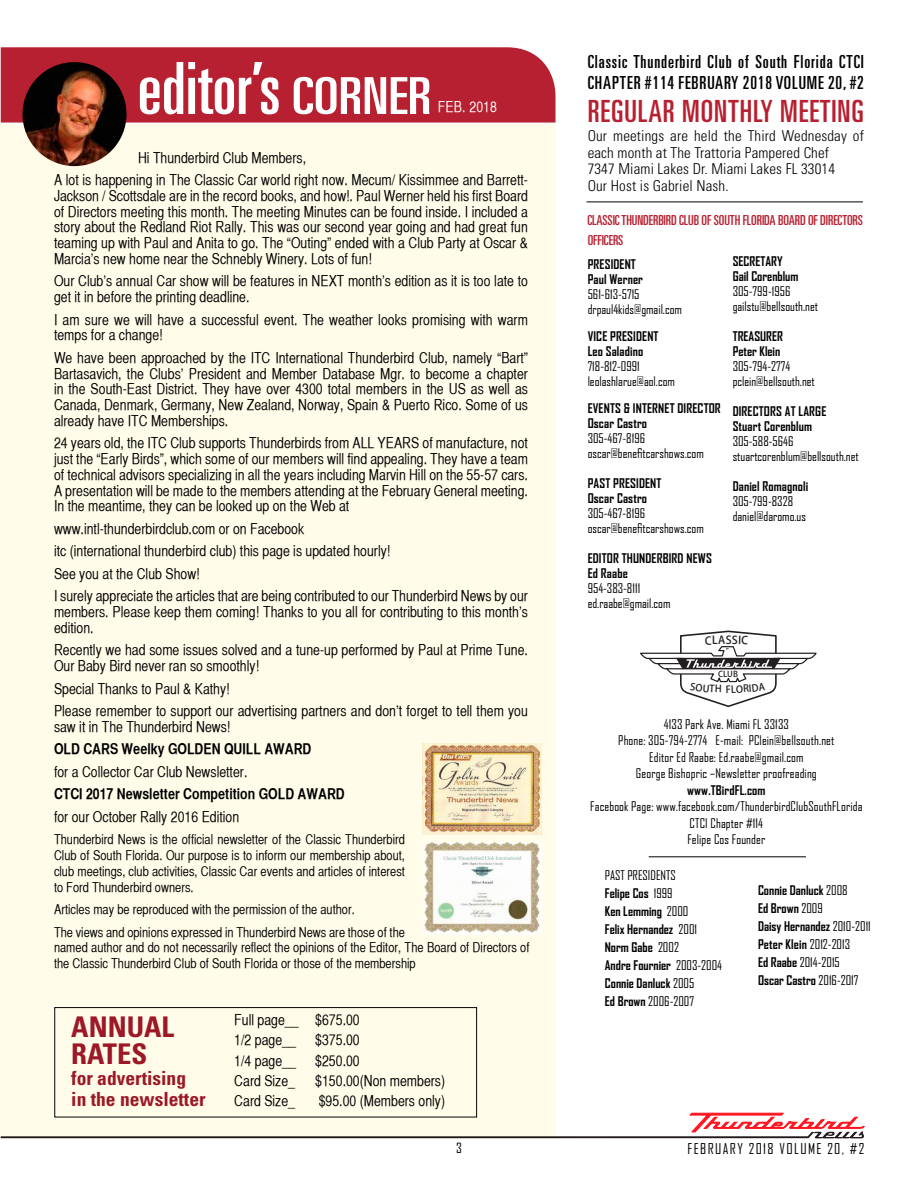
<style>
.page{position:relative;width:918px;height:1188px;background:#fff}
.page>*{position:absolute;margin:0;border:0;box-sizing:border-box;transform-origin:0 0}
.t1{font:ultra-condensed 72px "Univers";color:#fff}
.t2{font:ultra-condensed 30.6px "Univers";letter-spacing:.03em;color:#b72030}
.t3{font:700 condensed 28.5px/27px "Univers";color:#9d1826}
.t4{font:700 condensed 19.5px/21px "Univers";color:#9d1826}
.t5{font:ultra-condensed 18px/21px "Univers";letter-spacing:.05em;color:#000}
.t6{font:15px/15.8px "Helvetica CY Plain";color:#000}
.t7{font:300 condensed 15px/16.5px "Univers";letter-spacing:.01em;color:#000}
.t8{font:15px "Helvetica CY Bold";color:#000}
.t9{font:15px "Helvetica CY Plain";letter-spacing:.01em;color:#fff}
.t10{font:14.25px "Agency FB";letter-spacing:.1em;color:#000}
.t11{font:ultra-condensed 13.8px "Univers";letter-spacing:-.005em;color:#b72030}
.t12{font:13.5px/15.8px "Helvetica CY Plain";color:#000}
.t13{font:13.5px "Agency FB";color:#000}
.t14{font:12.75px/15px "Agency FB";color:#000}
.t15{font:700 12.75px/18px "Agency FB";letter-spacing:.01em;color:#000}
.t16{font:10.95px "Koz Go Pro Medium 90 pv RKSJ H";color:#231f20}
.t17{font:8.1px "Koz Go Pro Medium 90 pv RKSJ H";color:#231f20}
.s1{font-size:51px}
.s2{font-weight:400}
</style>
<div class="page">
<div style="left:1px;top:124px;width:555px;height:1014px;background:#fffde9"></div>
<div style="left:1px;top:47px;width:555px;height:76px;background:#b72030"></div>
<hr style="left:587px;top:202px;width:276px;height:1px;background:#000">
<hr style="left:649px;top:856px;width:157px;height:1px;background:#000">
<svg style="left:1px;top:1113px;width:864px;height:25px"></svg>
<img style="left:22px;top:62px;width:105px;height:104px;border-radius:52px">
<img style="left:423px;top:842px;width:118px;height:93px">
<img style="left:422px;top:743px;width:119px;height:92px">
<div style="left:54px;top:1007px;width:423px;height:110px;border:1px solid #050304"></div>
<svg style="left:640px;top:631px;width:177px;height:76px"></svg>
<h1 class="t1" style="left:138px;top:47px;width:295px">editor’s <span class="s1">CORNER</span></h1>
<p class="t9" style="left:438px;top:98px;width:61px">FEB. 2018</p>
<p class="t6" style="left:54px;top:146px;width:475px;line-height:22.5px;text-indent:84px">Hi Thunderbird Club Members,<br>A lot is happening in The Classic Car world right now. Mecum/ Kissimmee and Barrett-</p>
<p class="t6" style="left:54px;top:188px;width:476px;text-align:justify">Jackson / Scottsdale are in the record books, and how!. Paul Werner held his first Board of Directors meeting this month. The meeting Minutes can be found inside. I included a story about the Redland Riot Rally. This was our second year going and had great fun teaming up with Paul and Anita to go. The “Outing” ended with a Club Party at Oscar &amp; Marcia’s new home near the Schnebly Winery. Lots of fun!</p>
<p class="t6" style="left:54px;top:273px;width:475px">Our Club’s annual Car show will be features in NEXT month’s edition as it is too late to get it in before the printing deadline.</p>
<p class="t6" style="left:54px;top:311px;width:476px">I am sure we will have a successful event. The weather looks promising with warm temps for a change!</p>
<p class="t6" style="left:54px;top:350px;width:475px;text-align:justify">We have been approached by the ITC International Thunderbird Club, namely “Bart” Bartasavich, the Clubs’ President and Member Database Mgr. to become a chapter in the South-East District. They have over 4300 total members in the US as well as Canada, Denmark, Germany, New Zealand, Norway, Spain &amp; Puerto Rico. Some of us already have ITC Memberships.</p>
<p class="t6" style="left:54px;top:435px;width:475px;text-align:justify">24 years old, the ITC Club supports Thunderbirds from ALL YEARS of manufacture, not just the “Early Birds”, which some of our members will find appealing. They have a team of technical advisors specializing in all the years including Marvin Hill on the 55-57 cars.<br>A presentation will be made to the members attending at the February General meeting.<br>In the meantime, they can be looked up on the Web at</p>
<p class="t6" style="left:54px;top:517px;width:475px;line-height:22.5px">www.intl-thunderbirdclub.com or on Facebook<br>itc (international thunderbird club) this page is updated hourly!<br>See you at the Club Show!<br>I surely appreciate the articles that are being contributed to our Thunderbird News by our</p>
<p class="t6" style="left:54px;top:604px;width:475px">members. Please keep them coming! Thanks to you all for contributing to this month’s edition.</p>
<p class="t6" style="left:54px;top:642px;width:475px">Recently we had some issues solved and a tune-up performed by Paul at Prime Tune.<br>Our Baby Bird never ran so smoothly!</p>
<p class="t6" style="left:54px;top:677px;width:475px;line-height:22.5px">Special Thanks to Paul &amp; Kathy!<br>Please remember to support our advertising partners and don’t forget to tell them you</p>
<p class="t6" style="left:54px;top:719px;width:178px">saw it in The Thunderbird News!</p>
<p class="t8" style="left:54px;top:740px;width:259px">OLD CARS Weelky GOLDEN QUILL AWARD</p>
<p class="t6" style="left:54px;top:764px;width:195px">for a Collector Car Club Newsletter.</p>
<p class="t8" style="left:54px;top:785px;width:292px">CTCI 2017 Newsletter Competition GOLD AWARD</p>
<p class="t6" style="left:54px;top:809px;width:187px">for our October Rally 2016 Edition</p>
<p class="t12" style="left:54px;top:832px;width:352px;text-align:justify">Thunderbird News is the official newsletter of the Classic Thunderbird Club of South Florida. Our purpose is to inform our membership about, club meetings, club activities, Classic Car events and articles of interest to Ford Thunderbird owners.</p>
<p class="t12" style="left:54px;top:898px;width:352px;line-height:22.5px">Articles may be reproduced with the permission of the author.<br>The views and opinions expressed in Thunderbird News are those of the</p>
<p class="t12" style="left:54px;top:940px;width:477px">named author and do not necessarily reflect the opinions of the Editor, The Board of Directors of the Classic Thunderbird Club of South Florida or those of the membership</p>
<h3 class="t3" style="left:71px;top:1013px;width:104px">ANNUAL<br>RATES</h3>
<h3 class="t4" style="left:71px;top:1067px;width:136px">for advertising in the newsletter</h3>
<p class="t6" style="left:234px;top:1010px;width:127px;line-height:20.2px">Full page__ $675.00<br>1/2 page__</p>
<p class="t6" style="left:315px;top:1032px;width:46px">$375.00</p>
<p class="t6" style="left:234px;top:1052px;width:63px">1/4 page__</p>
<p class="t6" style="left:315px;top:1052px;width:46px">$250.00</p>
<p class="t6" style="left:234px;top:1073px;width:62px">Card Size_</p>
<p class="t6" style="left:315px;top:1073px;width:131px">$150.00(Non members)</p>
<p class="t6" style="left:234px;top:1093px;width:62px">Card Size_</p>
<p class="t6" style="left:319px;top:1093px;width:128px">$95.00 (Members only)</p>
<p class="t5" style="left:588px;top:51px;width:278px">Classic Thunderbird Club of South Florida CTCI<br>CHAPTER #114 FEBRUARY 2018 VOLUME 20, #2</p>
<h2 class="t2" style="left:588px;top:93px;width:278px">REGULAR MONTHLY MEETING</h2>
<p class="t7" style="left:588px;top:128px;width:278px">Our meetings are held the Third Wednesday of each month at The Trattoria Pampered Chef<br>7347 Miami Lakes Dr. Miami Lakes FL 33014<br>Our Host is Gabriel Nash.</p>
<p class="t11" style="left:588px;top:212px;width:277px">CLASSIC THUNDERBIRD CLUB OF SOUTH FLORIDA BOARD OF DIRECTORS</p>
<p class="t11" style="left:588px;top:232px;width:37px">OFFICERS</p>
<p class="t15" style="left:588px;top:256px;width:57px;line-height:15px">PRESIDENT<br>Paul Werner</p>
<p class="t14" style="left:588px;top:286px;width:96px">561-613-5715 drpaul4kids@gmail.com</p>
<p class="t15" style="left:588px;top:328px;width:72px;line-height:15px">VICE PRESIDENT<br>Leo Saladino</p>
<p class="t14" style="left:588px;top:358px;width:89px">718-812-0991 leolashlarue@aol.com</p>
<p class="t15" style="left:588px;top:400px;width:135px;line-height:15px">EVENTS &amp; INTERNET DIRECTOR<br>Oscar Castro</p>
<p class="t14" style="left:588px;top:430px;width:118px">305-467-8196 oscar@benefitcarshows.com</p>
<p class="t15" style="left:588px;top:475px;width:75px;line-height:15px">PAST PRESIDENT<br>Oscar Castro</p>
<p class="t14" style="left:588px;top:505px;width:118px">305-467-8196 oscar@benefitcarshows.com</p>
<p class="t15" style="left:588px;top:550px;width:126px;line-height:15px">EDITOR THUNDERBIRD NEWS<br>Ed Raabe</p>
<p class="t14" style="left:588px;top:580px;width:84px">954-383-8111 ed.raabe@gmail.com</p>
<p class="t15" style="left:733px;top:254px;width:67px;line-height:15px">SECRETARY<br>Gail Corenblum</p>
<p class="t14" style="left:733px;top:284px;width:87px">305-799-1956 gailstu@bellsouth.net</p>
<p class="t15" style="left:733px;top:329px;width:52px;line-height:15px">TREASURER<br>Peter Klein</p>
<p class="t14" style="left:733px;top:359px;width:84px">305-794-2774 pclein@bellsouth.net</p>
<p class="t15" style="left:733px;top:404px;width:95px;line-height:15px">DIRECTORS AT LARGE<br>Stuart Corenblum</p>
<p class="t14" style="left:733px;top:434px;width:128px">305-588-5646 stuartcorenblum@bellsouth.net</p>
<p class="t15" style="left:733px;top:477px;width:77px">Daniel Romagnoli</p>
<p class="t14" style="left:733px;top:494px;width:75px">305-799-8328 daniel@daromo.us</p>
<p class="t16" style="left:726px;top:633px;width:7px">S</p>
<p class="t17" style="left:718px;top:669px;width:21px">CLUB</p>
<p class="t14" style="left:618px;top:716px;width:218px;line-height:16.5px;text-align:center">4133 Park Ave. Miami FL 33133<br>Phone: 305-794-2774 E-mail: PClein@bellsouth.net Editor Ed Raabe: Ed.raabe@gmail.com<br>George Bishopric –Newsletter proofreading</p>
<p class="t15" style="left:687px;top:781px;width:80px">www.TBirdFL.com</p>
<p class="t14" style="left:590px;top:798px;width:274px;line-height:16.5px;text-align:center">Facebook Page: www.facebook.com/ThunderbirdClubSouthFLorida<br>CTCI Chapter #114<br>Felipe Cos Founder</p>
<p class="t15" style="left:758px;top:881px;width:114px">Connie Danluck <span class="s2">2008<br></span>Ed Brown <span class="s2">2009<br></span>Daisy Hernandez <span class="s2">2010-2011<br></span>Peter Klein <span class="s2">2012-2013<br></span>Ed Raabe <span class="s2">2014-2015<br></span>Oscar Castro <span class="s2">2016-2017</span></p>
<p class="t15" style="left:605px;top:865px;width:119px"><span class="s2">PAST PRESIDENTS<br></span>Felipe Cos <span class="s2">1999<br></span>Ken Lemming <span class="s2">2000<br></span>Felix Hernandez <span class="s2">2001<br></span>Norm Gabe <span class="s2">2002<br></span>Andre Fournier <span class="s2">2003-2004<br></span>Connie Danluck <span class="s2">2005<br></span>Ed Brown <span class="s2">2006-2007</span></p>
<p class="t13" style="left:456px;top:1140px;width:7px">3</p>
<p class="t10" style="left:687px;top:1140px;width:178px">FEBRUARY 2018 VOLUME 20, #2</p>
</div>
